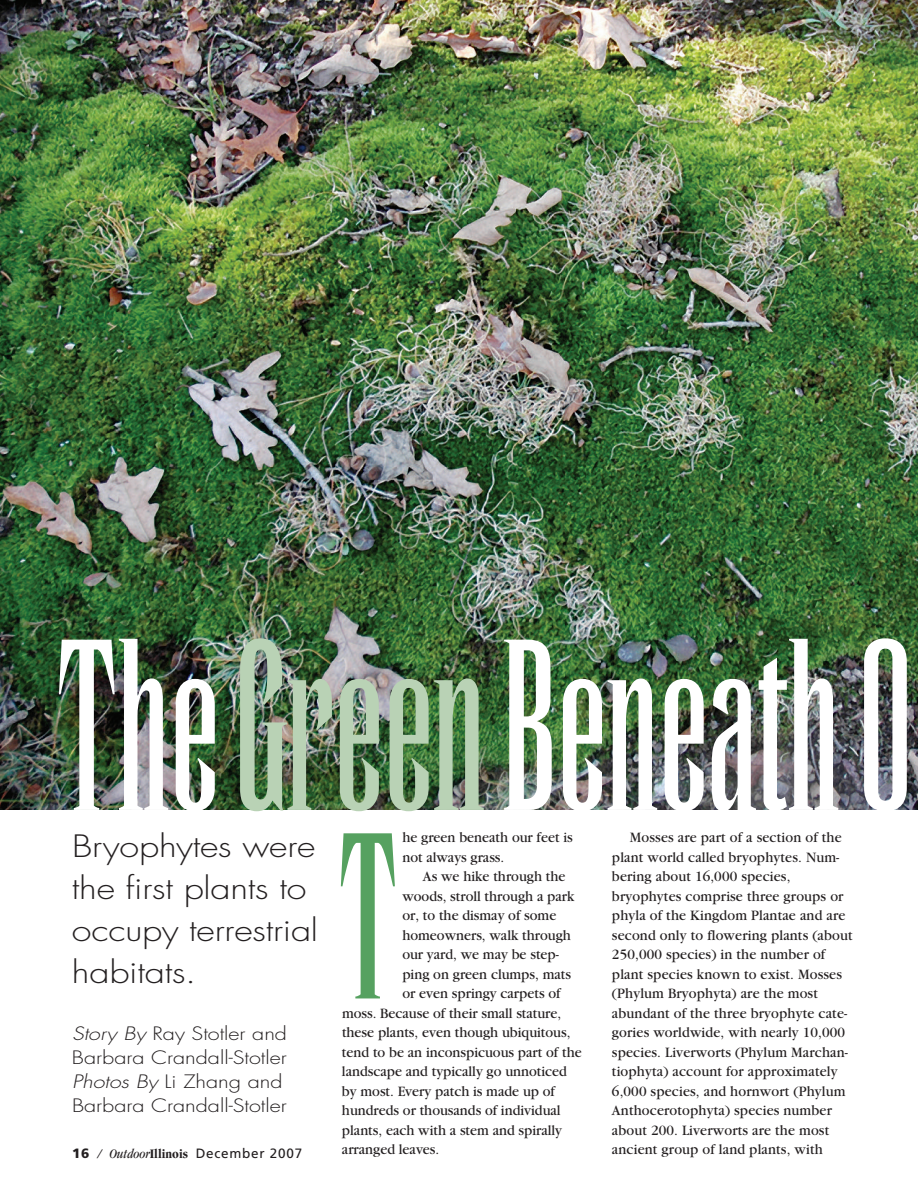
<style>
.page{position:relative;width:918px;height:1188px;background:#fff}
.page>*{position:absolute;margin:0;border:0;box-sizing:border-box;transform-origin:0 0}
.t1{font:condensed 214.5px "Runic";letter-spacing:-.01em;color:#fff}
.t2{font:condensed 208.05px "Runic";color:#56a160}
.t3{font:300 30px/42px "Futura";letter-spacing:-.005em;color:#231f20;scale:1.2 1}
.t4{font:300 18px/24px "Futura";color:#231f20;scale:1.2 1}
.t5{font:15px/19.5px "Garamond";letter-spacing:.01em;color:#231f20;scale:.95 1}
.t6{font:13.5px "Frutiger";letter-spacing:.055em;color:#231f20}
.s1{color:#b9d2b5}
.s2{font-style:italic}
.s3{font-weight:900}
.s4{font-family:"Garamond";font-style:italic;font-stretch:condensed}
.s5{font-family:"Garamond";font-weight:700;font-stretch:condensed}
</style>
<div class="page">
<img style="left:0;top:0;width:918px;height:810px">
<h1 class="t1" style="left:56px;top:640px;width:861px">The<span class="s1">Green</span>BeneathO</h1>
<h2 class="t2" style="left:338px;top:833px;width:62px">T</h2>
<p class="t5" style="left:402px;top:829px;width:181px">he green beneath our feet is not always grass.</p>
<p class="t5" style="left:612px;top:829px;width:255px;text-indent:18px">Mosses are part of a section of the plant world called bryophytes. Num&shy;bering about 16,000 species, bryophytes comprise three groups or phyla of the Kingdom Plantae and are second only to flowering plants (about 250,000 species) in the number of plant species known to exist. Mosses (Phylum Bryophyta) are the most abundant of the three bryophyte cate&shy;gories worldwide, with nearly 10,000 species. Liverworts (Phylum Marchan&shy;tiophyta) account for approximately 6,000 species, and hornwort (Phylum Anthocerotophyta) species number about 200. Liverworts are the most</p>
<h3 class="t3" style="left:72px;top:828px;width:207px">Bryophytes were the first plants to occupy terrestrial habitats.</h3>
<p class="t5" style="left:423px;top:868px;width:151px">As we hike through the</p>
<p class="t5" style="left:402px;top:888px;width:183px">woods, stroll through a park</p>
<p class="t5" style="left:402px;top:907px;width:164px">or, to the dismay of some</p>
<p class="t5" style="left:402px;top:927px;width:179px">homeowners, walk through</p>
<p class="t5" style="left:402px;top:946px;width:166px">our yard, we may be step-</p>
<p class="t5" style="left:402px;top:966px;width:179px">ping on green clumps, mats</p>
<p class="t5" style="left:402px;top:985px;width:168px">or even springy carpets of</p>
<p class="t5" style="left:342px;top:1005px;width:232px">moss. Because of their small stature,</p>
<p class="t5" style="left:342px;top:1024px;width:242px">these plants, even though ubiquitous,</p>
<p class="t5" style="left:342px;top:1044px;width:254px">tend to be an inconspicuous part of the</p>
<p class="t5" style="left:342px;top:1063px;width:238px">landscape and typically go unnoticed</p>
<p class="t5" style="left:342px;top:1083px;width:226px">by most. Every patch is made up of</p>
<p class="t5" style="left:342px;top:1102px;width:232px">hundreds or thousands of individual</p>
<p class="t5" style="left:342px;top:1122px;width:233px">plants, each with a stem and spirally</p>
<p class="t5" style="left:342px;top:1141px;width:104px">arranged leaves.</p>
<p class="t4" style="left:72px;top:1023px;width:181px"><span class="s2">Story By</span> Ray Stotler and<br>Barbara Crandall-Stotler<br><span class="s2">Photos By</span> Li Zhang and<br>Barbara Crandall-Stotler</p>
<p class="t6" style="left:72px;top:1148px;width:232px"><span class="s3">16</span> <span class="s4">/ Outdoor</span><span class="s5">Illinois</span> December 2007</p>
<p class="t5" style="left:612px;top:1141px;width:223px">ancient group of land plants, with</p>
</div>
